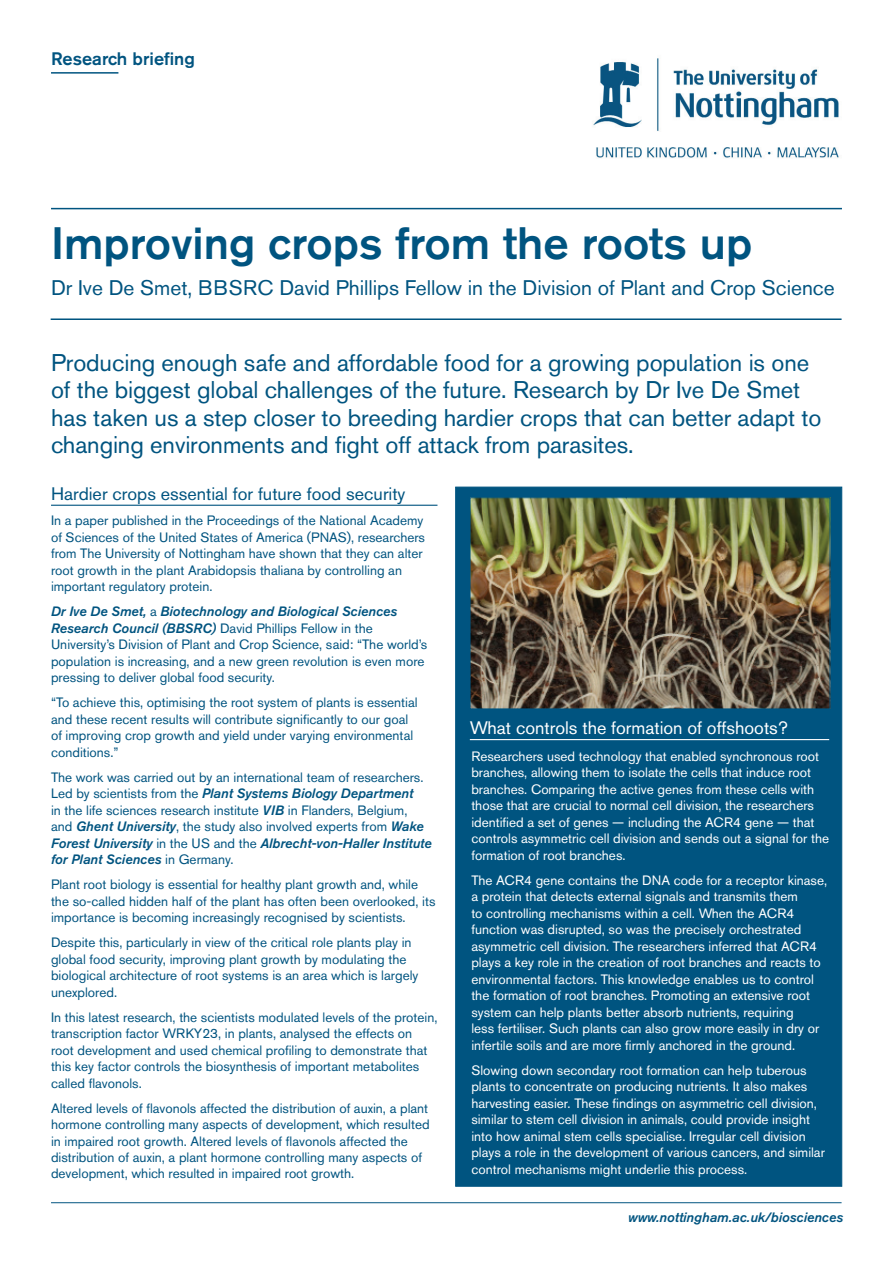
<style>
.page{position:relative;width:893px;height:1263px;background:#fff}
.page>*{position:absolute;margin:0;border:0;box-sizing:border-box;transform-origin:0 0}
.t1{font:500 45px "Akzidenz Grotesk BE";color:#005480}
.t2{font:24px/27px "Akzidenz Grotesk BE";letter-spacing:-.005em;color:#005480}
.t3{font:21px "Akzidenz Grotesk BE";color:#005480}
.t4{font:18px "Akzidenz Grotesk BE";color:#005480}
.t5{font:18px "Akzidenz Grotesk BE";color:#fff}
.t6{font:500 18px "Akzidenz Grotesk BE";color:#005480}
.t7{font:13.5px/16.5px "Akzidenz Grotesk BE";color:#005480}
.t8{font:13.5px/16.5px "Akzidenz Grotesk BE";color:#fff}
.t9{font:italic 500 13.5px "Akzidenz Grotesk BE";color:#005480}
.s1{font-weight:500;font-style:italic}
</style>
<div class="page">
<div style="left:455px;top:487px;width:387px;height:699px;background:#005480;border:1px solid #005480"></div>
<img style="left:472px;top:499px;width:356px;height:208px">
<div style="left:470px;top:497px;width:360px;height:212px;border:1px solid #005480"></div>
<img style="left:593px;top:58px;width:246px;height:100px">
<hr style="left:51px;top:208px;width:791px;height:1px;background:#005480">
<hr style="left:51px;top:318px;width:791px;height:2px;background:#005480">
<hr style="left:51px;top:505px;width:386px;height:1px;background:#005480">
<hr style="left:51px;top:1202px;width:791px;height:1px;background:#005480">
<hr style="left:470px;top:739px;width:359px;height:1px;background:#fff">
<hr style="left:51px;top:72px;width:67px;height:2px;background:#005480">
<h3 class="t6" style="left:51px;top:47px;width:145px">Research briefing</h3>
<h1 class="t1" style="left:51px;top:216px;width:703px">Improving crops from the roots up</h1>
<h3 class="t3" style="left:51px;top:275px;width:785px">Dr Ive De Smet, BBSRC David Phillips Fellow in the Division of Plant and Crop Science</h3>
<p class="t2" style="left:51px;top:349px;width:772px">Producing enough safe and affordable food for a growing population is one of the biggest global challenges of the future. Research by Dr Ive De Smet has taken us a step closer to breeding hardier crops that can better adapt to changing environments and fight off attack from parasites.</p>
<h3 class="t4" style="left:51px;top:483px;width:356px">Hardier crops essential for future food security</h3>
<p class="t7" style="left:51px;top:512px;width:376px">In a paper published in the Proceedings of the National Academy of Sciences of the United States of America (PNAS), researchers from The University of Nottingham have shown that they can alter root growth in the plant Arabidopsis thaliana by controlling an important regulatory protein.</p>
<p class="t7" style="left:51px;top:603px;width:378px"><span class="s1">Dr Ive De Smet,</span> a <span class="s1">Biotechnology and Biological Sciences Research Council (BBSRC)</span> David Phillips Fellow in the University’s Division of Plant and Crop Science, said: “The world’s population is increasing, and a new green revolution is even more pressing to deliver global food security.</p>
<p class="t7" style="left:51px;top:694px;width:368px">“To achieve this, optimising the root system of plants is essential and these recent results will contribute significantly to our goal of improving crop growth and yield under varying environmental conditions.”</p>
<p class="t7" style="left:51px;top:769px;width:382px">The work was carried out by an international team of researchers.<br>Led by scientists from the <span class="s1">Plant Systems Biology Department<br></span>in the life sciences research institute <span class="s1">VIB</span> in Flanders, Belgium, and <span class="s1">Ghent University</span>, the study also involved experts from <span class="s1">Wake Forest University</span> in the US and the <span class="s1">Albrecht-von-Haller Institute for Plant Sciences</span> in Germany.</p>
<p class="t7" style="left:51px;top:876px;width:386px">Plant root biology is essential for healthy plant growth and, while the so-called hidden half of the plant has often been overlooked, its importance is becoming increasingly recognised by scientists.</p>
<p class="t7" style="left:51px;top:934px;width:369px">Despite this, particularly in view of the critical role plants play in global food security, improving plant growth by modulating the biological architecture of root systems is an area which is largely unexplored.</p>
<p class="t7" style="left:51px;top:1009px;width:388px">In this latest research, the scientists modulated levels of the protein, transcription factor WRKY23, in plants, analysed the effects on root development and used chemical profiling to demonstrate that this key factor controls the biosynthesis of important metabolites called flavonols.</p>
<p class="t7" style="left:51px;top:1100px;width:380px">Altered levels of flavonols affected the distribution of auxin, a plant hormone controlling many aspects of development, which resulted in impaired root growth. Altered levels of flavonols affected the distribution of auxin, a plant hormone controlling many aspects of development, which resulted in impaired root growth.</p>
<h3 class="t5" style="left:470px;top:717px;width:320px">What controls the formation of offshoots?</h3>
<p class="t8" style="left:471px;top:748px;width:359px">Researchers used technology that enabled synchronous root branches, allowing them to isolate the cells that induce root branches. Comparing the active genes from these cells with those that are crucial to normal cell division, the researchers identified a set of genes — including the ACR4 gene — that controls asymmetric cell division and sends out a signal for the formation of root branches.</p>
<p class="t8" style="left:471px;top:872px;width:357px">The ACR4 gene contains the DNA code for a receptor kinase, a protein that detects external signals and transmits them<br>to controlling mechanisms within a cell. When the ACR4 function was disrupted, so was the precisely orchestrated asymmetric cell division. The researchers inferred that ACR4 plays a key role in the creation of root branches and reacts to environmental factors. This knowledge enables us to control the formation of root branches. Promoting an extensive root system can help plants better absorb nutrients, requiring<br>less fertiliser. Such plants can also grow more easily in dry or infertile soils and are more firmly anchored in the ground.</p>
<p class="t8" style="left:471px;top:1062px;width:355px">Slowing down secondary root formation can help tuberous plants to concentrate on producing nutrients. It also makes harvesting easier. These findings on asymmetric cell division, similar to stem cell division in animals, could provide insight into how animal stem cells specialise. Irregular cell division plays a role in the development of various cancers, and similar control mechanisms might underlie this process.</p>
<p class="t9" style="left:628px;top:1209px;width:217px">www.nottingham.ac.uk/biosciences</p>
</div>
